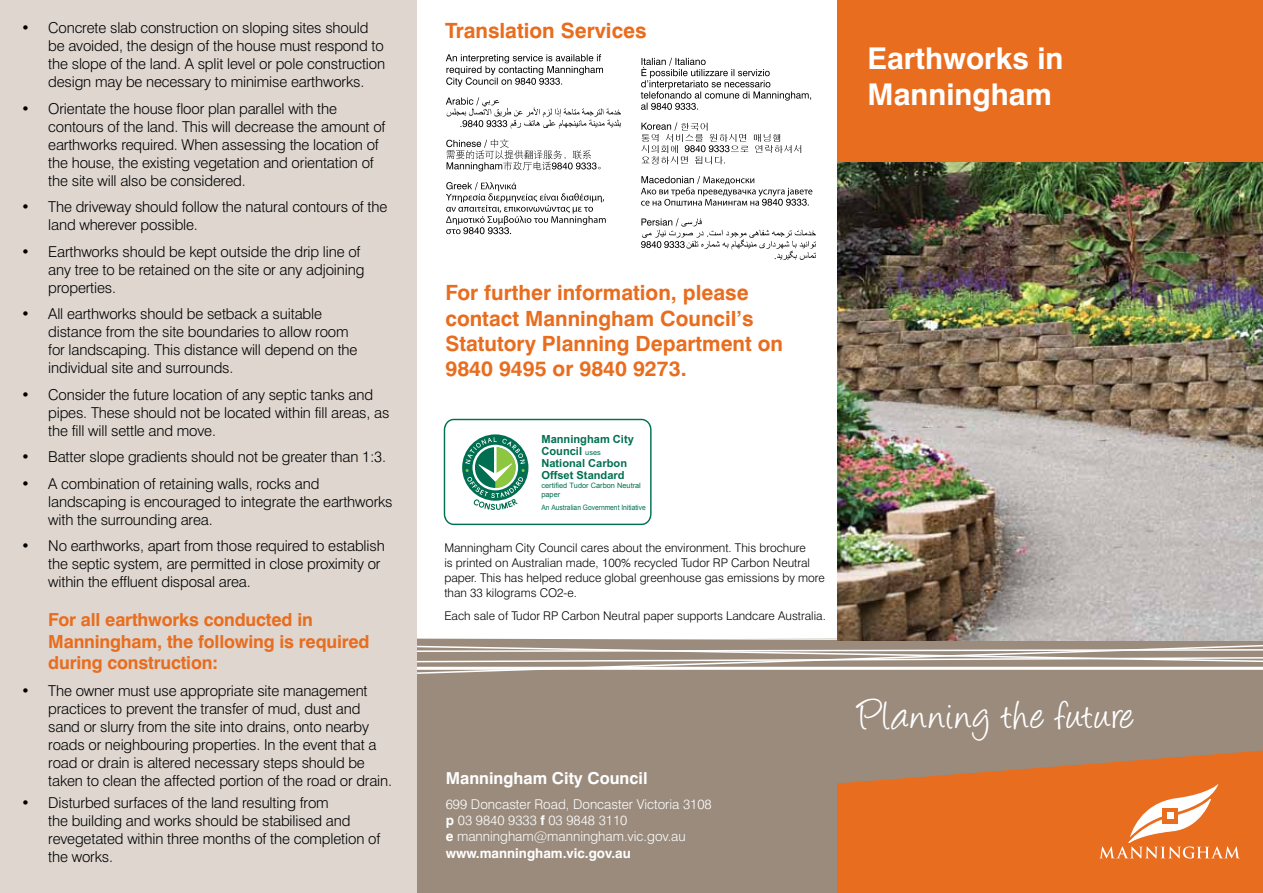
<style>
.page{position:relative;width:1263px;height:893px;background:#fff}
.page>*{position:absolute;margin:0;border:0;box-sizing:border-box;transform-origin:0 0}
.t1{font:45px "Angelina";letter-spacing:.045em;color:#fff}
.t2{font:700 30px/36px "Swiss 721 BT";color:#fff}
.t3{font:700 21px/25.2px "Swiss 721 BT";color:#e86d1f}
.t4{font:700 18px/21.6px "Swiss 721 BT";letter-spacing:-.01em;color:#e86d1f}
.t5{font:700 16.5px "Swiss 721 BT";color:#fff}
.t6{font:300 15px/18px "Swiss 721 BT";letter-spacing:-.01em;color:#000}
.t7{font:300 13.5px/16.2px "Swiss 721 BT";color:#fff}
.t8{font:300 12px/15px "Swiss 721 BT";color:#000}
.t9{font:700 11.1px/12px "Arial";color:#006f51}
.t10{font:7.35px/8.9px "Arial";color:#006f51}
.t11{font:7.35px "Arial";color:#006f51;scale:.9 1}
.s1{font-weight:400;font-size:7.35px}
.s2{font-weight:700}
</style>
<div class="page">
<div style="left:838px;top:0;width:425px;height:163px;background:#e86d1f"></div>
<div style="left:410px;top:638px;width:432px;height:255px;background:#9a8b7d"></div>
<div style="left:838px;top:709px;width:425px;height:184px;background:#e86d1f"></div>
<svg style="left:837px;top:685px;width:426px;height:99px;fill:#9a8b7d"></svg>
<svg style="left:1100px;top:784px;width:139px;height:74px"></svg>
<div style="left:1163px;top:808px;width:15px;height:15px;background:#e86d1f"></div>
<div style="left:1167px;top:812px;width:7px;height:7px;background:#fff"></div>
<svg style="left:417px;top:631px;width:846px;height:54px"></svg>
<svg style="left:417px;top:635px;width:846px;height:35px"></svg>
<svg style="left:446px;top:182px;width:160px;height:52px"></svg>
<svg style="left:446px;top:139px;width:155px;height:32px"></svg>
<svg style="left:446px;top:97px;width:175px;height:32px"></svg>
<svg style="left:446px;top:54px;width:157px;height:33px"></svg>
<svg style="left:641px;top:218px;width:175px;height:42px"></svg>
<svg style="left:641px;top:176px;width:171px;height:30px"></svg>
<svg style="left:641px;top:122px;width:160px;height:42px"></svg>
<svg style="left:641px;top:58px;width:170px;height:52px"></svg>
<div style="left:0;top:0;width:417px;height:893px;background:#ded6cf"></div>
<svg style="left:444px;top:419px;width:207px;height:106px"></svg>
<img style="left:838px;top:162px;width:425px;height:478px">
<p class="t6" style="left:48px;top:19px;width:338px;text-indent:-27px">• Concrete slab construction on sloping sites should be avoided, the design of the house must respond to the slope of the land. A split level or pole construction design may be necessary to minimise earthworks.</p>
<p class="t6" style="left:48px;top:99px;width:339px;text-indent:-27px">• Orientate the house floor plan parallel with the contours of the land. This will decrease the amount of earthworks required. When assessing the location of the house, the existing vegetation and orientation of the site will also be considered.</p>
<p class="t6" style="left:48px;top:198px;width:341px;text-indent:-27px">• The driveway should follow the natural contours of the land wherever possible.</p>
<p class="t6" style="left:48px;top:242px;width:318px;text-indent:-27px">• Earthworks should be kept outside the drip line of any tree to be retained on the site or any adjoining properties.</p>
<p class="t6" style="left:48px;top:305px;width:311px;text-indent:-27px">• All earthworks should be setback a suitable distance from the site boundaries to allow room for landscaping. This distance will depend on the individual site and surrounds.</p>
<p class="t6" style="left:48px;top:385px;width:343px;text-indent:-27px">• Consider the future location of any septic tanks and pipes. These should not be located within fill areas, as the fill will settle and move.</p>
<p class="t6" style="left:21px;top:448px;width:366px">• Batter slope gradients should not be greater than 1:3.</p>
<p class="t6" style="left:48px;top:474px;width:346px;text-indent:-27px">• A combination of retaining walls, rocks and landscaping is encouraged to integrate the earthworks with the surrounding area.</p>
<p class="t6" style="left:48px;top:537px;width:338px;text-indent:-27px">• No earthworks, apart from those required to establish the septic system, are permitted in close proximity or within the effluent disposal area.</p>
<p class="t4" style="left:48px;top:609px;width:323px">For all earthworks conducted in<br>Manningham, the following is required during construction:</p>
<p class="t6" style="left:48px;top:681px;width:345px;text-indent:-27px">• The owner must use appropriate site management practices to prevent the transfer of mud, dust and sand or slurry from the site into drains, onto nearby roads or neighbouring properties. In the event that a road or drain is altered necessary steps should be taken to clean the affected portion of the road or drain.</p>
<p class="t6" style="left:48px;top:793px;width:334px;text-indent:-27px">• Disturbed surfaces of the land resulting from<br>the building and works should be stabilised and revegetated within three months of the completion of the works.</p>
<h3 class="t3" style="left:445px;top:18px;width:203px">Translation Services</h3>
<h2 class="t2" style="left:867px;top:40px;width:197px">Earthworks in<br>Manningham</h2>
<h3 class="t3" style="left:445px;top:280px;width:339px">For further information, please contact Manningham Council’s<br>Statutory Planning Department on<br>9840 9495 or 9840 9273.</h3>
<p class="t9" style="left:541px;top:433px;width:94px">Manningham City<br>Council <span class="s1">uses<br></span>National Carbon<br>Offset Standard</p>
<p class="t10" style="left:541px;top:481px;width:101px">certified Tudor Carbon Neutral paper</p>
<p class="t11" style="left:541px;top:502px;width:117px">An Australian Government Initiative</p>
<p class="t8" style="left:444px;top:540px;width:382px">Manningham City Council cares about the environment. This brochure<br>is printed on Australian made, 100% recycled Tudor RP Carbon Neutral paper. This has helped reduce global greenhouse gas emissions by more than 33 kilograms CO2-e.</p>
<p class="t8" style="left:444px;top:608px;width:383px">Each sale of Tudor RP Carbon Neutral paper supports Landcare Australia.</p>
<p class="t5" style="left:446px;top:768px;width:203px">Manningham City Council</p>
<p class="t7" style="left:446px;top:796px;width:267px">699 Doncaster Road, Doncaster Victoria 3108 <span class="s2">p</span> 03 9840 9333 <span class="s2">f</span> 03 9848 3110<br><span class="s2">e</span> manningham@manningham.vic.gov.au <span class="s2">www.manningham.vic.gov.au</span></p>
<h1 class="t1" style="left:858px;top:697px;width:277px">Planning the future</h1>
</div>
